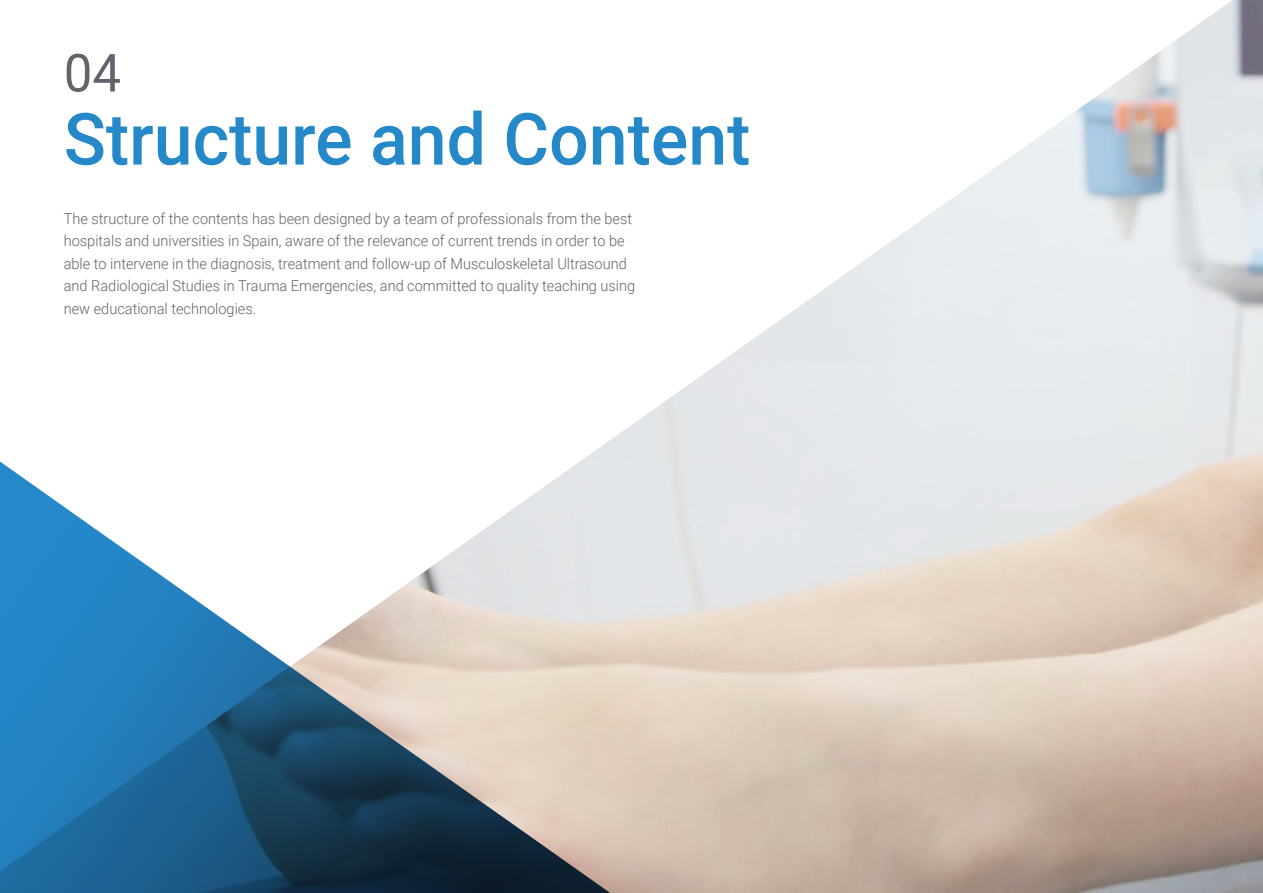
<style>
.page{position:relative;width:1263px;height:893px;background:#fff}
.page>*{position:absolute;margin:0;border:0;box-sizing:border-box;transform-origin:0 0}
.t1{font:500 72px "Roboto";color:#2488c9}
.t2{font:52.5px "Roboto";color:#61646a}
.t3{font:300 15px/22.5px "Roboto";color:#61646a}
</style>
<div class="page">
<img style="left:602px;top:0;width:661px;height:893px">
<svg style="left:0;top:446px;width:640px;height:447px"></svg>
<h2 class="t2" style="left:64px;top:36px;width:59px">04</h2>
<h1 class="t1" style="left:64px;top:89px;width:688px">Structure and Content</h1>
<p class="t3" style="left:64px;top:207px;width:573px">The structure of the contents has been designed by a team of professionals from the best hospitals and universities in Spain, aware of the relevance of current trends in order to be able to intervene in the diagnosis, treatment and follow-up of Musculoskeletal Ultrasound and Radiological Studies in Trauma Emergencies, and committed to quality teaching using new educational technologies.</p>
</div>
